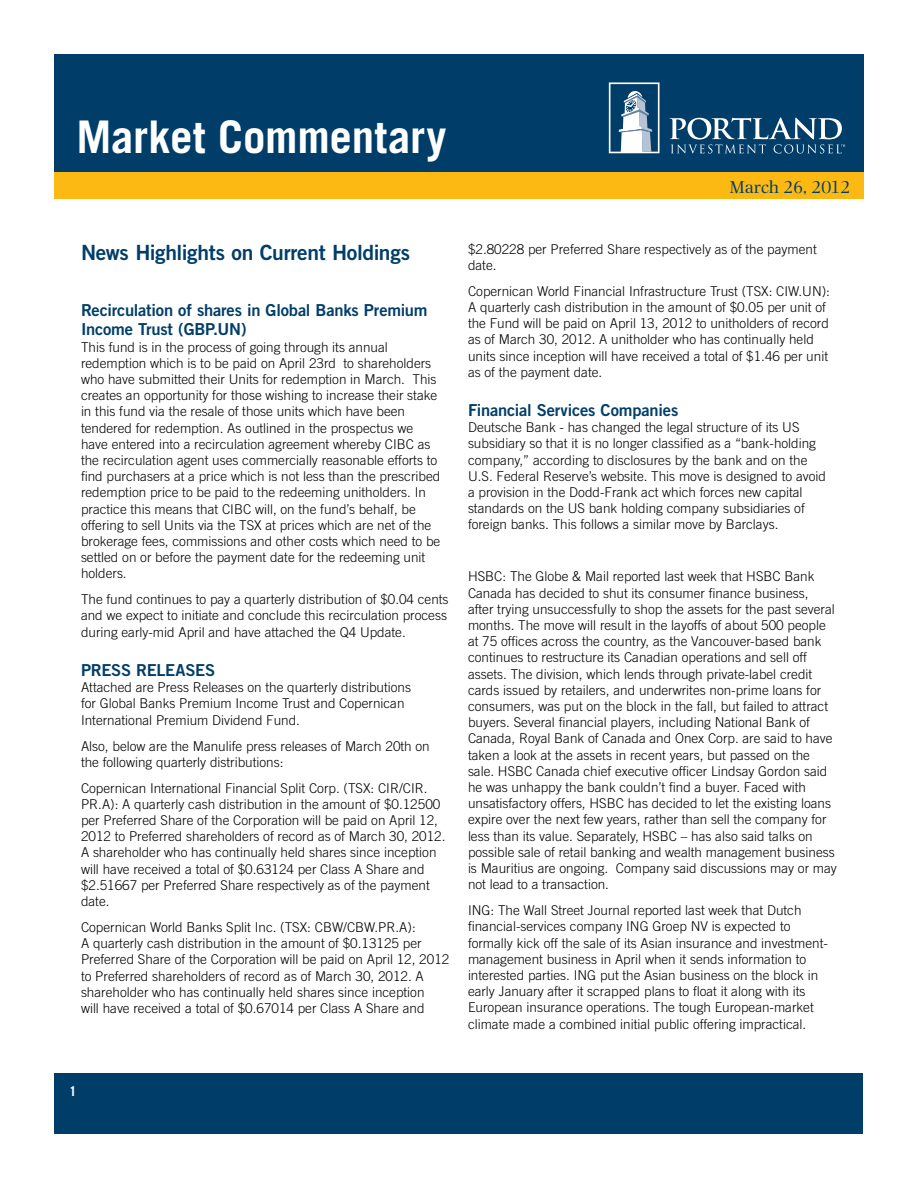
<style>
.page{position:relative;width:918px;height:1188px;background:#fff}
.page>*{position:absolute;margin:0;border:0;box-sizing:border-box;transform-origin:0 0}
.t1{font:700 45px "Trade Gothic";letter-spacing:-.005em;color:#fff}
.t2{font:21px "Trade Gothic Bold Two";letter-spacing:-.015em;color:#003e69}
.t3{font:18px "Photina";letter-spacing:-.025em;color:#003e69}
.t4{font:16.5px/19.8px "Trade Gothic Bold Two";letter-spacing:-.015em;color:#003e69}
.t5{font:300 13.5px/16.2px "Trade Gothic";color:#000}
.t6{font:700 13.5px "Trade Gothic";color:#fff}
</style>
<div class="page">
<div style="left:54px;top:54px;width:810px;height:142px;background:#003e69"></div>
<svg style="left:609px;top:82px;width:51px;height:71px"></svg>
<svg style="left:670px;top:118px;width:175px;height:35px"></svg>
<div style="left:55px;top:1073px;width:808px;height:60px;background:#003e69"></div>
<div style="left:54px;top:172px;width:810px;height:28px;background:#fdb913"></div>
<h1 class="t1" style="left:76px;top:109px;width:371px">Market Commentary</h1>
<h2 class="t2" style="left:81px;top:239px;width:331px">News Highlights on Current Holdings</h2>
<p class="t4" style="left:81px;top:299px;width:348px">Recirculation of shares in Global Banks Premium<br>Income Trust (GBP.UN)</p>
<p class="t5" style="left:81px;top:338px;width:361px">This fund is in the process of going through its annual redemption which is to be paid on April 23rd to shareholders who have submitted their Units for redemption in March. This creates an opportunity for those wishing to increase their stake in this fund via the resale of those units which have been tendered for redemption. As outlined in the prospectus we have entered into a recirculation agreement whereby CIBC as the recirculation agent uses commercially reasonable efforts to find purchasers at a price which is not less than the prescribed redemption price to be paid to the redeeming unitholders. In practice this means that CIBC will, on the fund’s behalf, be offering to sell Units via the TSX at prices which are net of the brokerage fees, commissions and other costs which need to be settled on or before the payment date for the redeeming unit holders.</p>
<p class="t5" style="left:81px;top:591px;width:369px;text-align:justify">The fund continues to pay a quarterly distribution of $0.04 cents and we expect to initiate and conclude this recirculation process during early-mid April and have attached the Q4 Update.</p>
<p class="t4" style="left:81px;top:660px;width:136px">PRESS RELEASES</p>
<p class="t5" style="left:81px;top:679px;width:332px">Attached are Press Releases on the quarterly distributions for Global Banks Premium Income Trust and Copernican<br>International Premium Dividend Fund.</p>
<p class="t5" style="left:81px;top:737px;width:350px">Also, below are the Manulife press releases of March 20th on the following quarterly distributions:</p>
<p class="t5" style="left:81px;top:780px;width:366px">Copernican International Financial Split Corp. (TSX: CIR/CIR.<br>PR.A): A quarterly cash distribution in the amount of $0.12500 per Preferred Share of the Corporation will be paid on April 12, 2012 to Preferred shareholders of record as of March 30, 2012.<br>A shareholder who has continually held shares since inception will have received a total of $0.63124 per Class A Share and $2.51667 per Preferred Share respectively as of the payment date.</p>
<p class="t5" style="left:81px;top:919px;width:370px">Copernican World Banks Split Inc. (TSX: CBW/CBW.PR.A):<br>A quarterly cash distribution in the amount of $0.13125 per Preferred Share of the Corporation will be paid on April 12, 2012 to Preferred shareholders of record as of March 30, 2012. A shareholder who has continually held shares since inception<br>will have received a total of $0.67014 per Class A Share and</p>
<h3 class="t3" style="left:730px;top:177px;width:122px">March 26, 2012</h3>
<p class="t5" style="left:468px;top:241px;width:350px">$2.80228 per Preferred Share respectively as of the payment date.</p>
<p class="t5" style="left:468px;top:283px;width:364px">Copernican World Financial Infrastructure Trust (TSX: CIW.UN):<br>A quarterly cash distribution in the amount of $0.05 per unit of the Fund will be paid on April 13, 2012 to unitholders of record as of March 30, 2012. A unitholder who has continually held units since inception will have received a total of $1.46 per unit as of the payment date.</p>
<p class="t4" style="left:468px;top:400px;width:212px">Financial Services Companies</p>
<p class="t5" style="left:468px;top:419px;width:360px">Deutsche Bank - has changed the legal structure of its US subsidiary so that it is no longer classified as a “bank-holding company,” according to disclosures by the bank and on the U.S. Federal Reserve’s website. This move is designed to avoid a provision in the Dodd-Frank act which forces new capital standards on the US bank holding company subsidiaries of foreign banks. This follows a similar move by Barclays.</p>
<p class="t5" style="left:468px;top:568px;width:370px">HSBC: The Globe &amp; Mail reported last week that HSBC Bank Canada has decided to shut its consumer finance business, after trying unsuccessfully to shop the assets for the past several months. The move will result in the layoffs of about 500 people at 75 offices across the country, as the Vancouver-based bank continues to restructure its Canadian operations and sell off assets. The division, which lends through private-label credit cards issued by retailers, and underwrites non-prime loans for consumers, was put on the block in the fall, but failed to attract buyers. Several financial players, including National Bank of Canada, Royal Bank of Canada and Onex Corp. are said to have taken a look at the assets in recent years, but passed on the sale. HSBC Canada chief executive officer Lindsay Gordon said he was unhappy the bank couldn’t find a buyer. Faced with unsatisfactory offers, HSBC has decided to let the existing loans expire over the next few years, rather than sell the company for less than its value. Separately, HSBC – has also said talks on possible sale of retail banking and wealth management business is Mauritius are ongoing. Company said discussions may or may not lead to a transaction.</p>
<p class="t5" style="left:468px;top:902px;width:362px">ING: The Wall Street Journal reported last week that Dutch financial-services company ING Groep NV is expected to formally kick off the sale of its Asian insurance and investment&shy;management business in April when it sends information to interested parties. ING put the Asian business on the block in early January after it scrapped plans to float it along with its European insurance operations. The tough European-market climate made a combined initial public offering impractical.</p>
<p class="t6" style="left:69px;top:1083px;width:9px">1</p>
</div>
